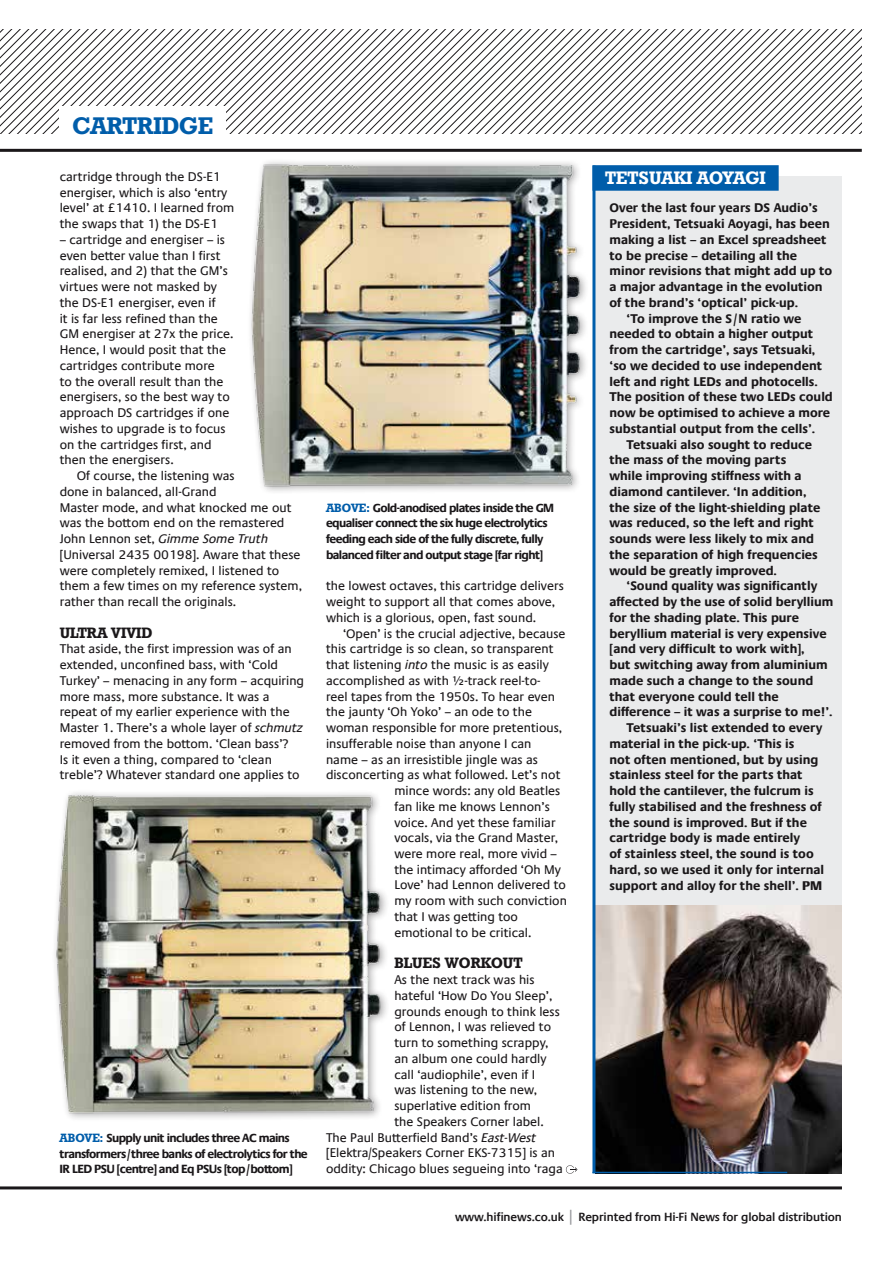
<style>
.page{position:relative;width:893px;height:1263px;background:#fff}
.page>*{position:absolute;margin:0;border:0;box-sizing:border-box;transform-origin:0 0}
.t1{font:24px "Geometric Slab 712 BT Bold A";color:#005daa}
.t2{font:18px "Geometric Slab 712 BT Bold A";color:#fff}
.t3{font:15px "Geometric Slab 712 BT Bold A";color:#1a1719}
.t4{font:12.75px/15.8px "Praxis Com";color:#1a1719}
.t5{font:700 12.75px "Praxis Com";color:#1a1719}
.t6{font:700 12px/15.8px "Praxis Com";letter-spacing:-.05em;color:#1a1719}
.t7{font:600 12px "Praxis Com";letter-spacing:-.01em;color:#1a1719}
.s1{font-style:italic}
.s2{font-family:"Geometric Slab 712 BT Bold A";font-weight:400;color:#005daa}
.s3{font-weight:800}
.s4{font-size:15px;color:#96979a}
</style>
<div class="page">
<svg style="left:0;top:30px;width:862px;height:104px"></svg>
<hr style="left:0;top:1186px;width:842px;height:3px;background:#1a1719">
<hr style="left:0;top:149px;width:862px;height:3px;background:#1a1719">
<div style="left:60px;top:106px;width:166px;height:36px;background:#fff"></div>
<img style="left:250px;top:162px;width:333px;height:328px">
<div style="left:51px;top:790px;width:339px;height:332px;background:#1a1719;opacity:.4"></div>
<img style="left:51px;top:790px;width:331px;height:332px">
<div style="left:593px;top:176px;width:249px;height:997px;background:#eaebec"></div>
<img style="left:595px;top:905px;width:247px;height:268px">
<hr style="left:592px;top:1172px;width:195px;height:1px;background:#005daa">
<hr style="left:592px;top:166px;width:3px;height:1007px;background:#005daa">
<svg style="left:566px;top:1165px;width:11px;height:9px"></svg>
<div style="left:592px;top:165px;width:187px;height:26px;background:#005daa"></div>
<h1 class="t1" style="left:73px;top:110px;width:142px">CARTRIDGE</h1>
<p class="t4" style="left:60px;top:169px;width:176px">cartridge through the DS-E1 energiser, which is also ‘entry level’ at £1410. I learned from the swaps that 1) the DS-E1</p>
<p class="t4" style="left:60px;top:232px;width:175px">– cartridge and energiser – is even better value than I first realised, and 2) that the GM’s virtues were not masked by the DS-E1 energiser, even if<br>it is far less refined than the<br>GM energiser at 27x the price.<br>Hence, I would posit that the cartridges contribute more<br>to the overall result than the energisers, so the best way to approach DS cartridges if one wishes to upgrade is to focus on the cartridges first, and then the energisers.</p>
<p class="t4" style="left:60px;top:468px;width:244px;text-indent:17px">Of course, the listening was<br>done in balanced, all-Grand<br>Master mode, and what knocked me out was the bottom end on the remastered John Lennon set, <span class="s1">Gimme Some Truth </span>[Universal 2435 00198]. Aware that these were completely remixed, I listened to them a few times on my reference system, rather than recall the originals.</p>
<p class="t3" style="left:60px;top:623px;width:94px">ULTRA VIVID</p>
<p class="t4" style="left:60px;top:641px;width:246px">That aside, the first impression was of an extended, unconfined bass, with ‘Cold Turkey’ – menacing in any form – acquiring more mass, more substance. It was a repeat of my earlier experience with the Master 1. There’s a whole layer of <span class="s1">schmutz </span>removed from the bottom. ‘Clean bass’?<br>Is it even a thing, compared to ‘clean treble’? Whatever standard one applies to</p>
<p class="t6" style="left:60px;top:1130px;width:250px"><span class="s2">ABOVE:</span> Supply unit includes three AC mains transformers/three banks of electrolytics for the<br>IR LED PSU [centre] and Eq PSUs [top/bottom]</p>
<p class="t6" style="left:326px;top:500px;width:230px"><span class="s2">ABOVE:</span> Gold-anodised plates inside the GM equaliser connect the six huge electrolytics feeding each side of the fully discrete, fully balanced filter and output stage [far right]</p>
<p class="t4" style="left:326px;top:578px;width:239px">the lowest octaves, this cartridge delivers weight to support all that comes above, which is a glorious, open, fast sound.</p>
<p class="t4" style="left:343px;top:625px;width:224px">‘Open’ is the crucial adjective, because</p>
<p class="t4" style="left:326px;top:641px;width:229px">this cartridge is so clean, so transparent</p>
<p class="t4" style="left:326px;top:657px;width:224px">that listening <span class="s1">into</span> the music is as easily</p>
<p class="t4" style="left:326px;top:673px;width:216px">accomplished as with ½-track reel-to-</p>
<p class="t4" style="left:326px;top:688px;width:230px">reel tapes from the 1950s. To hear even</p>
<p class="t4" style="left:326px;top:704px;width:208px">the jaunty ‘Oh Yoko’ – an ode to the</p>
<p class="t4" style="left:326px;top:720px;width:238px">woman responsible for more pretentious,</p>
<p class="t4" style="left:326px;top:736px;width:207px">insufferable noise than anyone I can</p>
<p class="t4" style="left:326px;top:751px;width:214px">name – as an irresistible jingle was as</p>
<p class="t4" style="left:326px;top:767px;width:236px">disconcerting as what followed. Let’s not</p>
<p class="t4" style="left:394px;top:783px;width:168px">mince words: any old Beatles</p>
<p class="t4" style="left:394px;top:799px;width:157px">fan like me knows Lennon’s</p>
<p class="t4" style="left:394px;top:814px;width:163px">voice. And yet these familiar</p>
<p class="t4" style="left:394px;top:830px;width:165px">vocals, via the Grand Master,</p>
<p class="t4" style="left:394px;top:846px;width:164px">were more real, more vivid –</p>
<p class="t4" style="left:394px;top:862px;width:168px">the intimacy afforded ‘Oh My</p>
<p class="t4" style="left:394px;top:877px;width:173px">Love’ had Lennon delivered to</p>
<p class="t4" style="left:394px;top:893px;width:174px">my room with such conviction</p>
<p class="t4" style="left:394px;top:909px;width:125px">that I was getting too</p>
<p class="t4" style="left:394px;top:924px;width:139px">emotional to be critical.</p>
<p class="t3" style="left:394px;top:954px;width:130px">BLUES WORKOUT</p>
<p class="t4" style="left:394px;top:972px;width:142px">As the next track was his</p>
<p class="t4" style="left:394px;top:988px;width:160px">hateful ‘How Do You Sleep’,</p>
<p class="t4" style="left:394px;top:1003px;width:167px">grounds enough to think less</p>
<p class="t4" style="left:394px;top:1019px;width:158px">of Lennon, I was relieved to</p>
<p class="t4" style="left:394px;top:1035px;width:156px">turn to something scrappy,</p>
<p class="t4" style="left:394px;top:1051px;width:154px">an album one could hardly</p>
<p class="t4" style="left:394px;top:1066px;width:142px">call ‘audiophile’, even if I</p>
<p class="t4" style="left:394px;top:1082px;width:144px">was listening to the new,</p>
<p class="t4" style="left:394px;top:1098px;width:138px">superlative edition from</p>
<p class="t4" style="left:394px;top:1114px;width:151px">the Speakers Corner label.</p>
<p class="t4" style="left:326px;top:1129px;width:212px">The Paul Butterfield Band’s <span class="s1">East-West</span></p>
<p class="t4" style="left:326px;top:1145px;width:231px">[Elektra/Speakers Corner EKS-7315] is an</p>
<p class="t4" style="left:326px;top:1161px;width:238px">oddity: Chicago blues segueing into ‘raga</p>
<h2 class="t2" style="left:605px;top:167px;width:162px">TETSUAKI AOYAGI</h2>
<p class="t5" style="left:609px;top:200px;width:210px">Over the last four years DS Audio’s</p>
<p class="t5" style="left:609px;top:216px;width:222px">President, Tetsuaki Aoyagi, has been</p>
<p class="t5" style="left:609px;top:232px;width:219px">making a list – an Excel spreadsheet</p>
<p class="t5" style="left:609px;top:248px;width:189px">to be precise – detailing all the</p>
<p class="t5" style="left:609px;top:263px;width:224px">minor revisions that might add up to</p>
<p class="t5" style="left:609px;top:279px;width:215px">a major advantage in the evolution</p>
<p class="t5" style="left:609px;top:295px;width:190px">of the brand’s ‘optical’ pick-up.</p>
<p class="t5" style="left:626px;top:311px;width:176px">‘To improve the S/N ratio we</p>
<p class="t5" style="left:609px;top:326px;width:205px">needed to obtain a higher output</p>
<p class="t5" style="left:609px;top:342px;width:207px">from the cartridge’, says Tetsuaki,</p>
<p class="t5" style="left:609px;top:358px;width:214px">‘so we decided to use independent</p>
<p class="t5" style="left:609px;top:374px;width:210px">left and right LEDs and photocells.</p>
<p class="t5" style="left:609px;top:389px;width:225px">The position of these two LEDs could</p>
<p class="t5" style="left:609px;top:405px;width:222px">now be optimised to achieve a more</p>
<p class="t5" style="left:609px;top:421px;width:207px">substantial output from the cells’.</p>
<p class="t5" style="left:626px;top:437px;width:187px">Tetsuaki also sought to reduce</p>
<p class="t5" style="left:609px;top:452px;width:178px">the mass of the moving parts</p>
<p class="t5" style="left:609px;top:468px;width:194px">while improving stiffness with a</p>
<p class="t5" style="left:609px;top:484px;width:198px">diamond cantilever. ‘In addition,</p>
<p class="t5" style="left:609px;top:500px;width:212px">the size of the light-shielding plate</p>
<p class="t5" style="left:609px;top:515px;width:206px">was reduced, so the left and right</p>
<p class="t5" style="left:609px;top:531px;width:206px">sounds were less likely to mix and</p>
<p class="t5" style="left:609px;top:547px;width:210px">the separation of high frequencies</p>
<p class="t5" style="left:609px;top:563px;width:169px">would be greatly improved.</p>
<p class="t5" style="left:626px;top:578px;width:192px">‘Sound quality was significantly</p>
<p class="t5" style="left:609px;top:594px;width:225px">affected by the use of solid beryllium</p>
<p class="t5" style="left:609px;top:610px;width:191px">for the shading plate. This pure</p>
<p class="t5" style="left:609px;top:626px;width:219px">beryllium material is very expensive</p>
<p class="t5" style="left:609px;top:641px;width:197px">[and very difficult to work with],</p>
<p class="t5" style="left:609px;top:657px;width:220px">but switching away from aluminium</p>
<p class="t5" style="left:609px;top:673px;width:205px">made such a change to the sound</p>
<p class="t5" style="left:609px;top:689px;width:171px">that everyone could tell the</p>
<p class="t5" style="left:609px;top:704px;width:224px">difference – it was a surprise to me!’.</p>
<p class="t5" style="left:626px;top:720px;width:197px">Tetsuaki’s list extended to every</p>
<p class="t5" style="left:609px;top:736px;width:186px">material in the pick-up. ‘This is</p>
<p class="t5" style="left:609px;top:752px;width:210px">not often mentioned, but by using</p>
<p class="t5" style="left:609px;top:767px;width:195px">stainless steel for the parts that</p>
<p class="t5" style="left:609px;top:783px;width:206px">hold the cantilever, the fulcrum is</p>
<p class="t5" style="left:609px;top:799px;width:214px">fully stabilised and the freshness of</p>
<p class="t5" style="left:609px;top:815px;width:199px">the sound is improved. But if the</p>
<p class="t5" style="left:609px;top:830px;width:192px">cartridge body is made entirely</p>
<p class="t5" style="left:609px;top:846px;width:206px">of stainless steel, the sound is too</p>
<p class="t5" style="left:609px;top:862px;width:216px">hard, so we used it only for internal</p>
<p class="t5" style="left:609px;top:878px;width:214px">support and alloy for the shell’. <span class="s3">PM</span></p>
<p class="t7" style="left:455px;top:1209px;width:388px">www.hifinews.co.uk <span class="s4">|</span> Reprinted from Hi-Fi News for global distribution</p>
</div>
